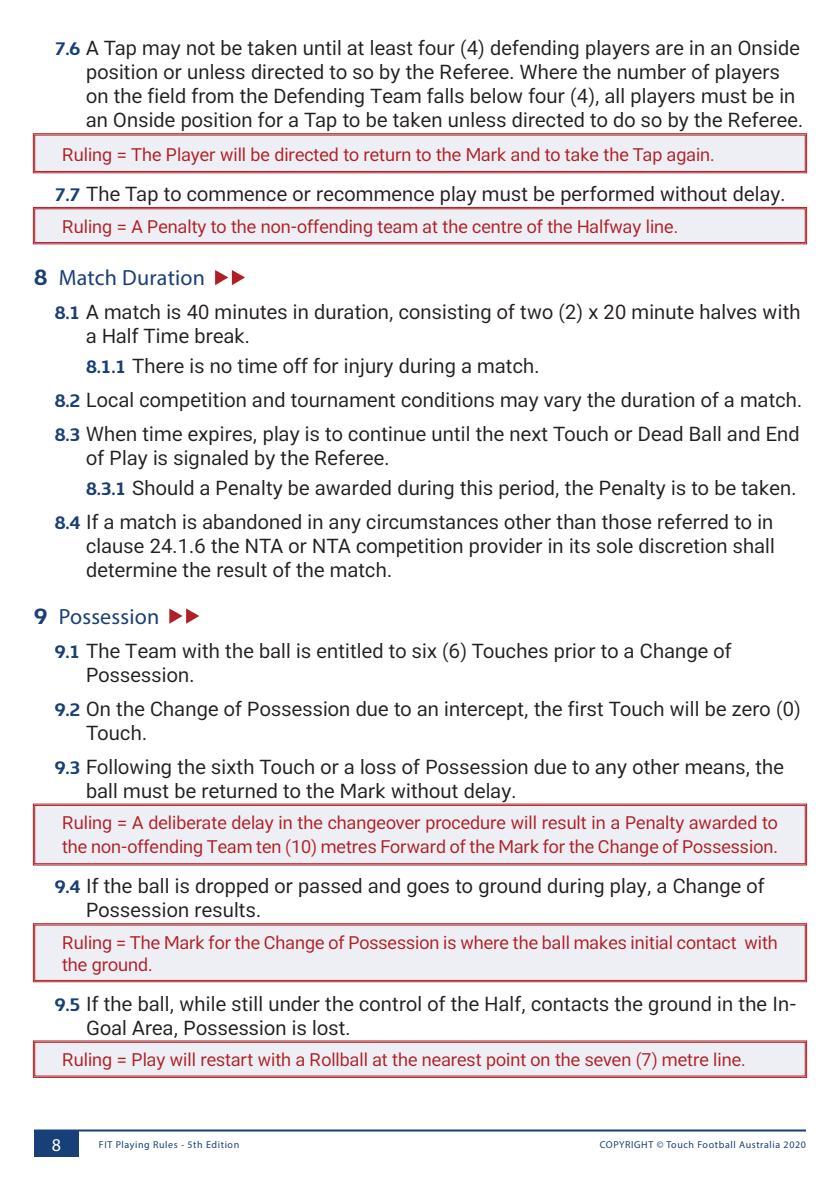
<style>
.page{position:relative;width:840px;height:1191px;background:#fff}
.page>*{position:absolute;margin:0;border:0;box-sizing:border-box;transform-origin:0 0}
.t1{font:22px "Myriad Pro";letter-spacing:.01em;color:#193f78}
.t2{font:20px/24px "RL2";letter-spacing:.01em;color:#231f20}
.Ruling_Paragraph_Sty{font:18px/24px "RL2";color:#b01f26}
.t3{font:18px "Myriad Pro";color:#fff}
.t4{font:10px "Myriad Pro";letter-spacing:.06em;color:#193f78}
.s1{font-family:"RL Font";font-weight:700;font-size:18px;color:#193f78}
.s2{font-family:"RL Font";font-weight:700}
</style>
<div class="page">
<svg style="left:33px;top:133px;width:773px;height:40px;background:#eae2e7"></svg>
<div style="left:34px;top:135px;width:771px;height:37px;border:1px solid #b01f26"></div>
<div style="left:33px;top:207px;width:773px;height:37px;background:#eeeff4"></div>
<div style="left:34px;top:208px;width:771px;height:35px;border:1px solid #b01f26"></div>
<div style="left:33px;top:803px;width:773px;height:62px;background:#eeeff4"></div>
<div style="left:34px;top:805px;width:771px;height:59px;border:1px solid #b01f26"></div>
<svg style="left:33px;top:923px;width:773px;height:59px;background:#eae1e6"></svg>
<svg style="left:33px;top:1040px;width:773px;height:38px;background:#e9dee3"></svg>
<div style="left:34px;top:1042px;width:771px;height:34px;border:1px solid #b01f26"></div>
<svg style="left:215px;top:270px;width:30px;height:15px"></svg>
<svg style="left:169px;top:608px;width:30px;height:15px"></svg>
<hr style="left:34px;top:1129px;width:771px;height:2px;background:#193f78">
<div style="left:34px;top:1130px;width:45px;height:27px;background:#193f78"></div>
<p class="t2" style="left:86px;top:35px;width:718px;text-indent:-31px"><span class="s1">7.6</span> A Tap may not be taken until at least four (4) defending players are in an Onside position or unless directed to so by the Referee. Where the number of players on the field from the Defending Team falls below four (4), all players must be in an Onside position for a Tap to be taken unless directed to do so by the Referee.</p>
<p class="Ruling_Paragraph_Sty" style="left:62px;top:142px;width:654px">Ruling = The Player will be directed to return to the Mark and to take the Tap again.</p>
<p class="t2" style="left:55px;top:181px;width:732px"><span class="s1">7.7</span> The Tap to commence or recommence play must be performed without delay.</p>
<p class="Ruling_Paragraph_Sty" style="left:62px;top:214px;width:617px">Ruling = A Penalty to the non-offending team at the centre of the Halfway line.</p>
<p class="t1" style="left:34px;top:264px;width:172px"><span class="s2">8</span> Match Duration</p>
<p class="t2" style="left:86px;top:299px;width:715px;text-indent:-31px"><span class="s1">8.1</span> A match is 40 minutes in duration, consisting of two (2) x 20 minute halves with a Half Time break.</p>
<p class="t2" style="left:86px;top:353px;width:454px"><span class="s1">8.1.1</span> There is no time off for injury during a match.</p>
<p class="t2" style="left:55px;top:387px;width:748px"><span class="s1">8.2</span> Local competition and tournament conditions may vary the duration of a match.</p>
<p class="t2" style="left:86px;top:421px;width:714px;text-indent:-31px"><span class="s1">8.3</span> When time expires, play is to continue until the next Touch or Dead Ball and End of Play is signaled by the Referee.</p>
<p class="t2" style="left:86px;top:475px;width:711px"><span class="s1">8.3.1</span> Should a Penalty be awarded during this period, the Penalty is to be taken.</p>
<p class="t2" style="left:86px;top:509px;width:690px;text-align:justify;text-indent:-31px"><span class="s1">8.4</span> If a match is abandoned in any circumstances other than those referred to in clause 24.1.6 the NTA or NTA competition provider in its sole discretion shall determine the result of the match.</p>
<p class="t1" style="left:34px;top:602px;width:127px"><span class="s2">9</span> Possession</p>
<p class="t2" style="left:86px;top:638px;width:646px;text-indent:-31px"><span class="s1">9.1</span> The Team with the ball is entitled to six (6) Touches prior to a Change of<br>Possession.</p>
<p class="t2" style="left:86px;top:696px;width:715px;text-indent:-31px"><span class="s1">9.2</span> On the Change of Possession due to an intercept, the first Touch will be zero (0)<br>Touch.</p>
<p class="t2" style="left:86px;top:754px;width:699px;text-indent:-31px"><span class="s1">9.3</span> Following the sixth Touch or a loss of Possession due to any other means, the ball must be returned to the Mark without delay.</p>
<p class="Ruling_Paragraph_Sty" style="left:62px;top:810px;width:717px">Ruling = A deliberate delay in the changeover procedure will result in a Penalty awarded to the non-offending Team ten (10) metres Forward of the Mark for the Change of Possession.</p>
<p class="t2" style="left:86px;top:873px;width:679px;text-indent:-31px"><span class="s1">9.4</span> If the ball is dropped or passed and goes to ground during play, a Change of<br>Possession results.</p>
<p class="Ruling_Paragraph_Sty" style="left:62px;top:931px;width:717px;line-height:21.6px">Ruling = The Mark for the Change of Possession is where the ball makes initial contact with the ground.</p>
<p class="t2" style="left:86px;top:990px;width:711px;text-indent:-31px"><span class="s1">9.5</span> If the ball, while still under the control of the Half, contacts the ground in the In-<br>Goal Area, Possession is lost.</p>
<p class="Ruling_Paragraph_Sty" style="left:62px;top:1047px;width:684px">Ruling = Play will restart with a Rollball at the nearest point on the seven (7) metre line.</p>
<p class="t3" style="left:52px;top:1133px;width:11px">8</p>
<p class="t4" style="left:99px;top:1139px;width:142px">FIT Playing Rules - 5th Edition</p>
<p class="t4" style="left:599px;top:1139px;width:207px">COPYRIGHT © Touch Football Australia 2020</p>
</div>
